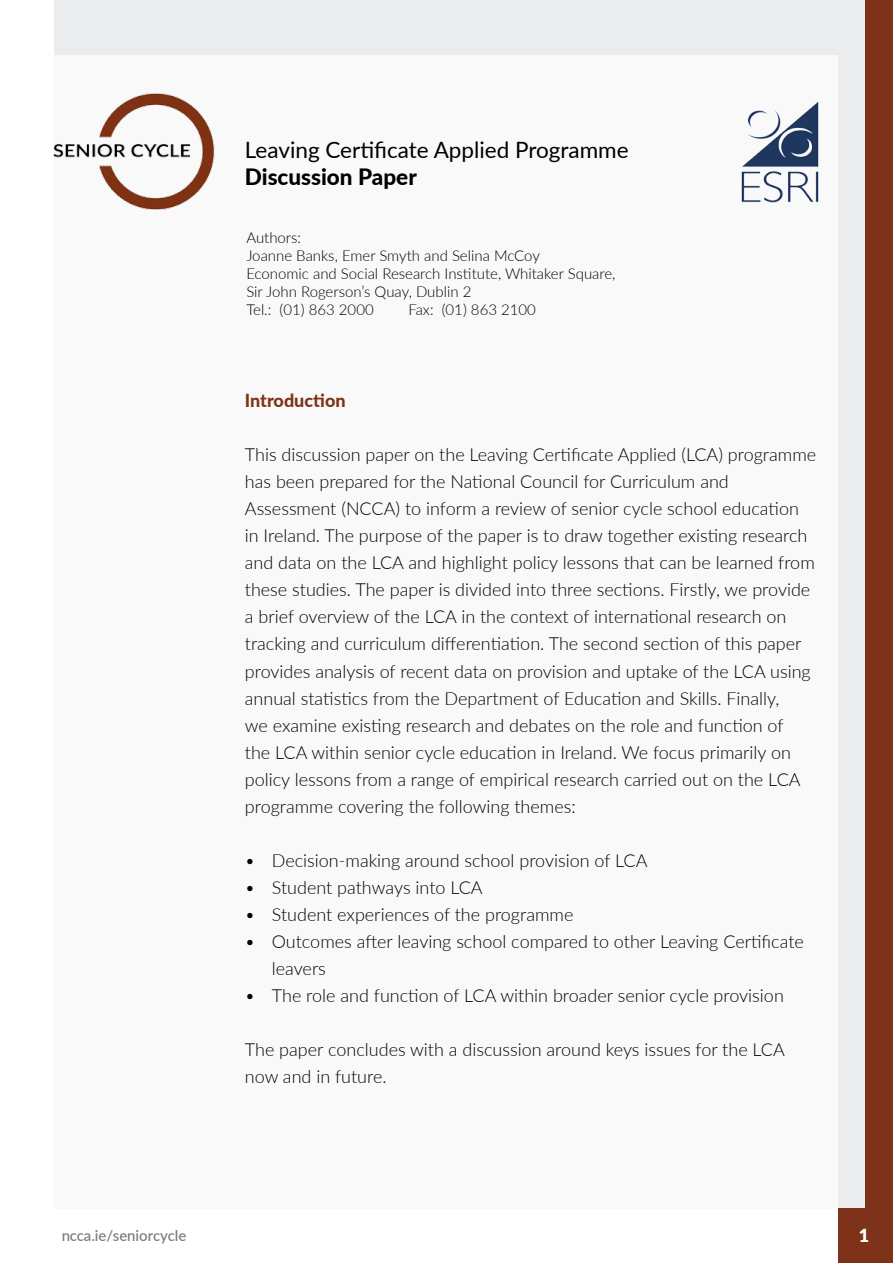
<style>
.page{position:relative;width:893px;height:1263px;background:#fff}
.page>*{position:absolute;margin:0;border:0;box-sizing:border-box;transform-origin:0 0}
.t1{font:22.5px "Lato";color:#000}
.t2{font:800 22.5px "Lato";color:#000}
.t3{font:300 18px/27px "Lato";color:#000}
.t4{font:800 18px "Lato";color:#7f321a}
.t5{font:900 18px "Lato";color:#fff}
.t6{font:300 15px/18px "Lato";color:#000}
.t7{font:500 15px "Lato";color:#000}
</style>
<div class="page">
<div style="left:54px;top:0;width:812px;height:1209px;background:#eaeced"></div>
<div style="left:34px;top:55px;width:804px;height:1161px;background:#fff"></div>
<div style="left:866px;top:0;width:27px;height:1263px;background:#7d3219"></div>
<div style="left:838px;top:1209px;width:55px;height:54px;background:#7d3219"></div>
<img style="left:53px;top:93px;width:162px;height:117px">
<img style="left:741px;top:101px;width:78px;height:102px">
<p class="t7" style="left:61px;top:1224px;width:127px">ncca.ie/seniorcycle</p>
<p class="t1" style="left:245px;top:134px;width:385px">Leaving Certificate Applied Programme</p>
<p class="t2" style="left:245px;top:160px;width:173px">Discussion Paper</p>
<p class="t6" style="left:246px;top:228px;width:371px">Authors:<br>Joanne Banks, Emer Smyth and Selina McCoy<br>Economic and Social Research Institute, Whitaker Square,<br>Sir John Rogerson’s Quay, Dublin 2<br>Tel.: (01) 863 2000</p>
<p class="t6" style="left:408px;top:300px;width:129px">Fax: (01) 863 2100</p>
<p class="t4" style="left:245px;top:387px;width:102px">Introduction</p>
<p class="t3" style="left:245px;top:441px;width:573px">This discussion paper on the Leaving Certificate Applied (LCA) programme has been prepared for the National Council for Curriculum and Assessment (NCCA) to inform a review of senior cycle school education in Ireland. The purpose of the paper is to draw together existing research and data on the LCA and highlight policy lessons that can be learned from these studies. The paper is divided into three sections. Firstly, we provide a brief overview of the LCA in the context of international research on tracking and curriculum differentiation. The second section of this paper provides analysis of recent data on provision and uptake of the LCA using annual statistics from the Department of Education and Skills. Finally,<br>we examine existing research and debates on the role and function of<br>the LCA within senior cycle education in Ireland. We focus primarily on policy lessons from a range of empirical research carried out on the LCA programme covering the following themes:</p>
<p class="t3" style="left:245px;top:846px;width:404px">• Decision-making around school provision of LCA</p>
<p class="t3" style="left:245px;top:873px;width:239px">• Student pathways into LCA</p>
<p class="t3" style="left:245px;top:900px;width:330px">• Student experiences of the programme</p>
<p class="t3" style="left:272px;top:927px;width:534px;text-indent:-27px">• Outcomes after leaving school compared to other Leaving Certificate leavers</p>
<p class="t3" style="left:245px;top:981px;width:540px">• The role and function of LCA within broader senior cycle provision</p>
<p class="t3" style="left:245px;top:1035px;width:542px">The paper concludes with a discussion around keys issues for the LCA now and in future.</p>
<p class="t5" style="left:859px;top:1222px;width:12px">1</p>
</div>
